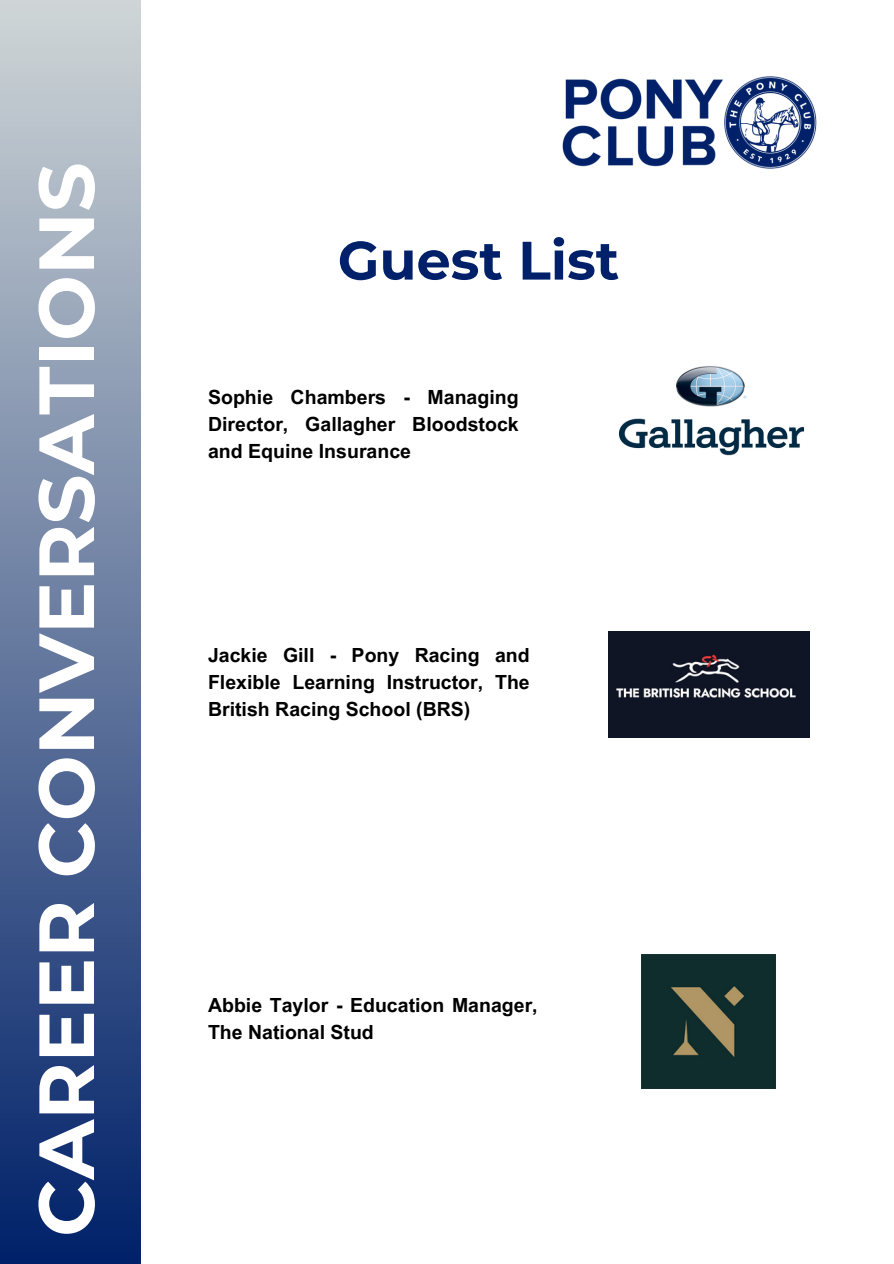
<style>
.page{position:relative;width:894px;height:1264px;background:#fff}
.page>*{position:absolute;margin:0;border:0;box-sizing:border-box;transform-origin:0 0}
.t1{font:700 78px "Montserrat";color:#fff}
.t2{font:700 54px "Montserrat";color:#002169}
.t3{font:700 19.5px/27px "Arial MT Pro";color:#000;text-align:justify}
</style>
<div class="page">
<div style="left:0;top:0;width:140px;height:1263px;background:linear-gradient(to bottom,#cfd6d7,#002169)"></div>
<img style="left:562px;top:76px;width:255px;height:93px">
<img style="left:619px;top:366px;width:184px;height:90px">
<img style="left:641px;top:954px;width:134px;height:134px">
<img style="left:608px;top:631px;width:201px;height:106px">
<h1 class="t1" style="left:18px;top:1236px;width:1076px;rotate:-90deg">CAREER CONVERSATIONS</h1>
<p class="t2" style="left:337px;top:227px;width:283px">Guest List</p>
<h2 class="t3" style="left:208px;top:386px;width:312px">Sophie Chambers - Managing Director, Gallagher Bloodstock and Equine Insurance</h2>
<p class="t3" style="left:208px;top:644px;width:323px">Jackie Gill - Pony Racing and Flexible Learning Instructor, The British Racing School (BRS)</p>
<p class="t3" style="left:208px;top:994px;width:331px">Abbie Taylor - Education Manager,<br>The National Stud</p>
</div>
